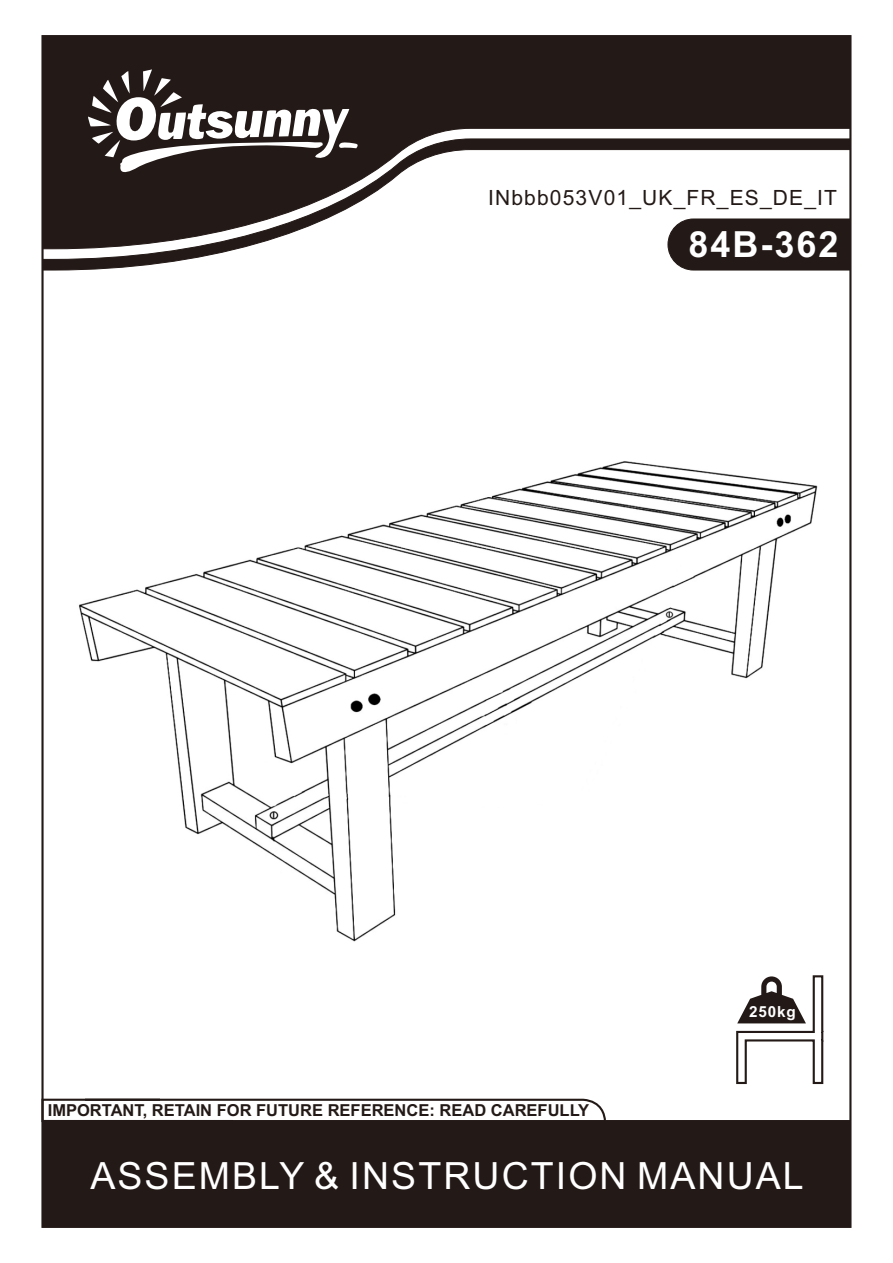
<style>
.page{position:relative;width:893px;height:1263px;background:#fff}
.page>*{position:absolute;margin:0;border:0;box-sizing:border-box;transform-origin:0 0}
.t1{font:37.5px "Arial";letter-spacing:.055em;color:#fff}
.t2{font:700 36px "Arial";letter-spacing:.055em;color:#fff}
.t3{font:21px "Arial";letter-spacing:.055em;color:#231916}
.t4{font:700 16.5px "Arial";color:#231916}
.t5{font:700 15.3px "Arial";letter-spacing:.055em;color:#fff}
</style>
<div class="page">
<div style="left:42px;top:1120px;width:809px;height:108px;background:#231916"></div>
<svg style="left:41px;top:1097px;width:566px;height:26px"></svg>
<img style="left:79px;top:461px;width:739px;height:481px">
<svg style="left:736px;top:975px;width:88px;height:110px"></svg>
<svg style="left:42px;top:35px;width:809px;height:103px;background:#2f2623"></svg>
<svg style="left:42px;top:138px;width:809px;height:133px"></svg>
<svg style="left:88px;top:69px;width:272px;height:108px"></svg>
<p class="t3" style="left:488px;top:190px;width:351px">INbbb053V01_UK_FR_ES_DE_IT</p>
<h2 class="t2" style="left:688px;top:231px;width:152px">84B-362</h2>
<p class="t4" style="left:48px;top:1104px;width:543px">IMPORTANT, RETAIN FOR FUTURE REFERENCE: READ CAREFULLY</p>
<p class="t5" style="left:749px;top:1005px;width:48px">250kg</p>
<h1 class="t1" style="left:90px;top:1162px;width:715px">ASSEMBLY &amp; INSTRUCTION MANUAL</h1>
</div>
